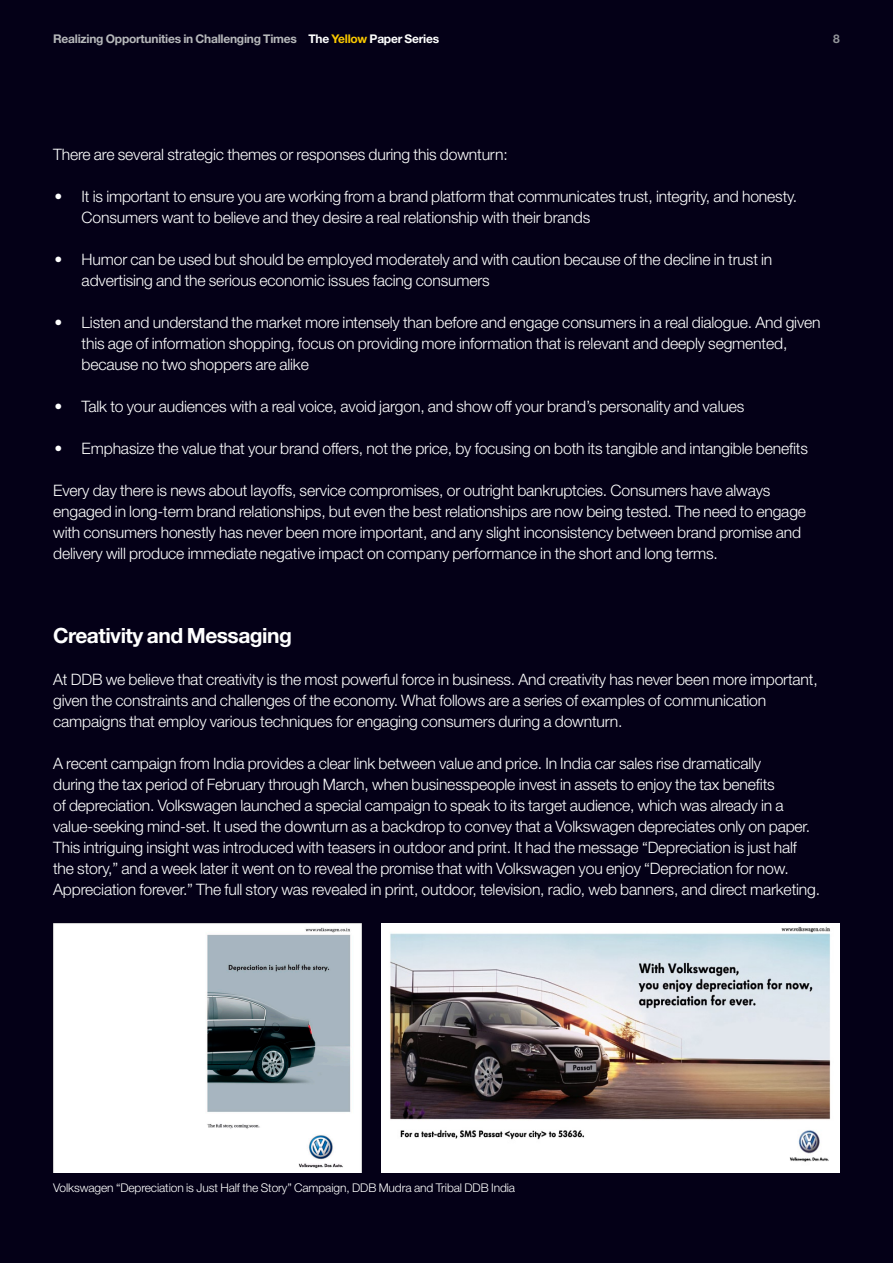
<style>
.page{position:relative;width:893px;height:1263px;background:#040017}
.page>*{position:absolute;margin:0;border:0;box-sizing:border-box;transform-origin:0 0}
.Subtitle_14pt_Deep_B{font:700 21px "Helvetica Neue";letter-spacing:-.025em;color:#fff}
.Body_10_5_14pt_White{font:300 15.75px/21px "Helvetica Neue LT Std";letter-spacing:-.01em;color:#fff}
.Bullet_Body_10_5_14{font:300 15.75px/21px "Helvetica Neue LT Std";letter-spacing:-.01em;color:#fff}
.Captions_8_10pt{font:300 12px "Helvetica Neue LT Std";letter-spacing:-.01em;color:#fff}
.Yellow_paper_tiltle{font:700 12px "Helvetica Neue LT Std";letter-spacing:-.02em;color:#b6b8ba}
.t1{font:700 12px "Helvetica Neue LT Std";color:#93959a}
.s1{color:#fff}
.s2{color:#fbc900}
</style>
<div class="page">
<img style="left:53px;top:924px;width:308px;height:249px">
<img style="left:381px;top:924px;width:459px;height:248px">
<p class="Yellow_paper_tiltle" style="left:53px;top:31px;width:387px">Realizing Opportunities in Challenging Times <span class="s1">The</span> <span class="s2">Yellow</span> <span class="s1">Paper Series</span></p>
<p class="t1" style="left:833px;top:31px;width:8px">8</p>
<p class="Body_10_5_14pt_White" style="left:53px;top:143px;width:456px">There are several strategic themes or responses during this downturn:</p>
<p class="Bullet_Body_10_5_14" style="left:82px;top:185px;width:717px;text-indent:-27px">• It is important to ensure you are working from a brand platform that communicates trust, integrity, and honesty.<br>Consumers want to believe and they desire a real relationship with their brands</p>
<p class="Bullet_Body_10_5_14" style="left:82px;top:248px;width:692px;text-indent:-27px">• Humor can be used but should be employed moderately and with caution because of the decline in trust in advertising and the serious economic issues facing consumers</p>
<p class="Bullet_Body_10_5_14" style="left:82px;top:311px;width:740px;text-indent:-27px">• Listen and understand the market more intensely than before and engage consumers in a real dialogue. And given this age of information shopping, focus on providing more information that is relevant and deeply segmented, because no two shoppers are alike</p>
<p class="Bullet_Body_10_5_14" style="left:55px;top:395px;width:691px">• Talk to your audiences with a real voice, avoid jargon, and show off your brand’s personality and values</p>
<p class="Bullet_Body_10_5_14" style="left:55px;top:437px;width:755px">• Emphasize the value that your brand offers, not the price, by focusing on both its tangible and intangible benefits</p>
<p class="Body_10_5_14pt_White" style="left:53px;top:479px;width:754px">Every day there is news about layoffs, service compromises, or outright bankruptcies. Consumers have always engaged in long-term brand relationships, but even the best relationships are now being tested. The need to engage with consumers honestly has never been more important, and any slight inconsistency between brand promise and delivery will produce immediate negative impact on company performance in the short and long terms.</p>
<p class="Subtitle_14pt_Deep_B" style="left:53px;top:622px;width:240px">Creativity and Messaging</p>
<p class="Body_10_5_14pt_White" style="left:53px;top:668px;width:766px">At DDB we believe that creativity is the most powerful force in business. And creativity has never been more important, given the constraints and challenges of the economy. What follows are a series of examples of communication campaigns that employ various techniques for engaging consumers during a downturn.</p>
<p class="Body_10_5_14pt_White" style="left:53px;top:752px;width:768px">A recent campaign from India provides a clear link between value and price. In India car sales rise dramatically<br>during the tax period of February through March, when businesspeople invest in assets to enjoy the tax benefits<br>of depreciation. Volkswagen launched a special campaign to speak to its target audience, which was already in a value-seeking mind-set. It used the downturn as a backdrop to convey that a Volkswagen depreciates only on paper.<br>This intriguing insight was introduced with teasers in outdoor and print. It had the message “Depreciation is just half the story,” and a week later it went on to reveal the promise that with Volkswagen you enjoy “Depreciation for now.<br>Appreciation forever.” The full story was revealed in print, outdoor, television, radio, web banners, and direct marketing.</p>
<p class="Captions_8_10pt" style="left:53px;top:1180px;width:463px">Volkswagen “Depreciation is Just Half the Story” Campaign, DDB Mudra and Tribal DDB India</p>
</div>
